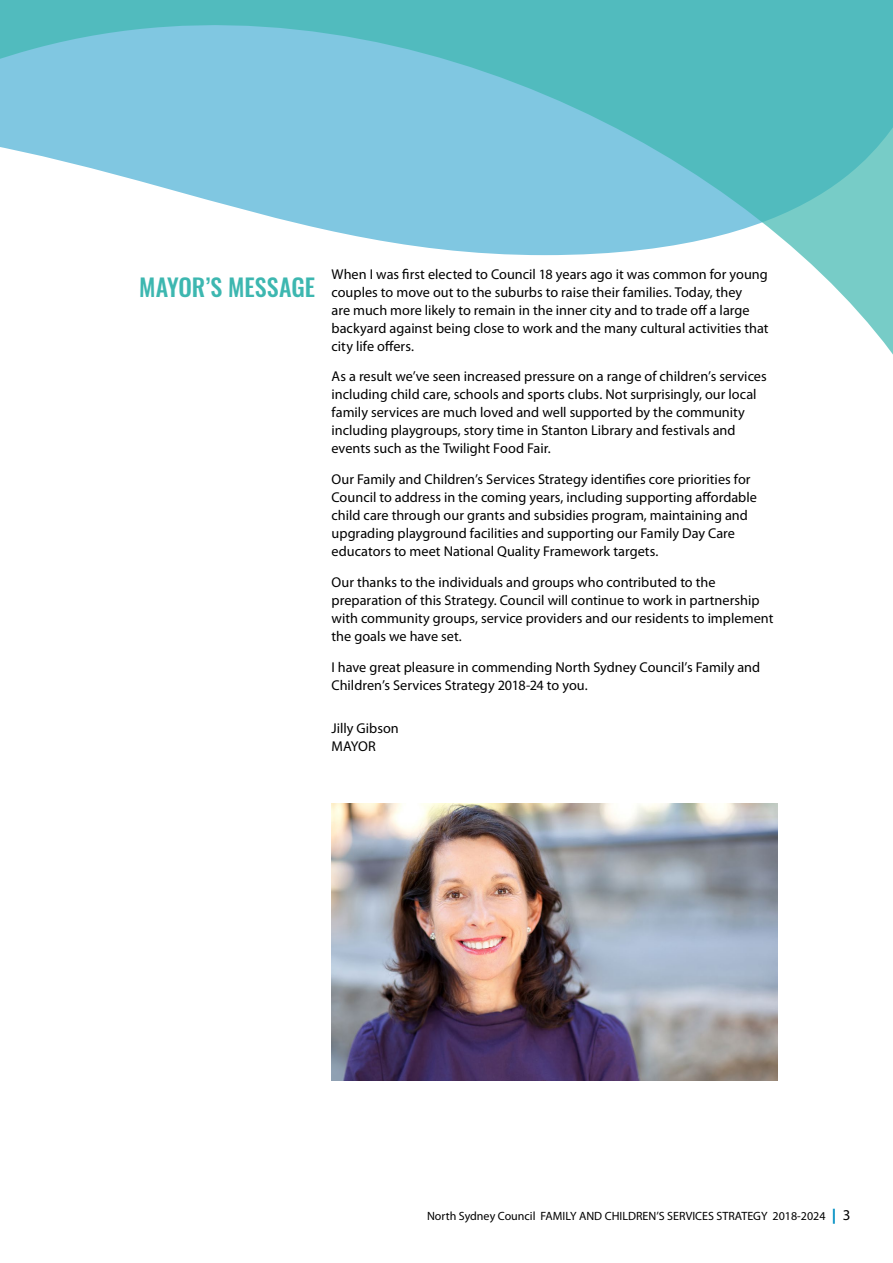
<style>
.page{position:relative;width:893px;height:1263px;background:#fff}
.page>*{position:absolute;margin:0;border:0;box-sizing:border-box;transform-origin:0 0}
.t1{font:500 24px "Oswald";letter-spacing:-.005em;color:#3db7b0}
.t2{font:14.25px/18px "Myriad Pro";color:#000}
.t3{font:12px "Myriad Pro";color:#000}
.s1{font-weight:900;font-size:15px;color:#008fc3}
.s2{font-size:15px}
</style>
<div class="page">
<svg style="left:0;top:0;width:893px;height:355px"></svg>
<img style="left:332px;top:804px;width:445px;height:276px">
<h1 class="t1" style="left:139px;top:274px;width:177px">MAYOR’S MESSAGE</h1>
<p class="t2" style="left:332px;top:265px;width:438px">When I was first elected to Council 18 years ago it was common for young couples to move out to the suburbs to raise their families. Today, they<br>are much more likely to remain in the inner city and to trade off a large backyard against being close to work and the many cultural activities that city life offers.</p>
<p class="t2" style="left:332px;top:368px;width:437px">As a result we’ve seen increased pressure on a range of children’s services including child care, schools and sports clubs. Not surprisingly, our local family services are much loved and well supported by the community including playgroups, story time in Stanton Library and festivals and events such as the Twilight Food Fair.</p>
<p class="t2" style="left:332px;top:471px;width:427px">Our Family and Children’s Services Strategy identifies core priorities for Council to address in the coming years, including supporting affordable child care through our grants and subsidies program, maintaining and upgrading playground facilities and supporting our Family Day Care educators to meet National Quality Framework targets.</p>
<p class="t2" style="left:332px;top:573px;width:443px">Our thanks to the individuals and groups who contributed to the preparation of this Strategy. Council will continue to work in partnership with community groups, service providers and our residents to implement the goals we have set.</p>
<p class="t2" style="left:332px;top:658px;width:430px">I have great pleasure in commending North Sydney Council’s Family and<br>Children’s Services Strategy 2018-24 to you.</p>
<p class="t2" style="left:332px;top:720px;width:69px">Jilly Gibson<br>MAYOR</p>
<p class="t3" style="left:427px;top:1210px;width:425px">North Sydney Council FAMILY AND CHILDREN’S SERVICES STRATEGY 2018-2024 <span class="s1">|</span> <span class="s2">3</span></p>
</div>
